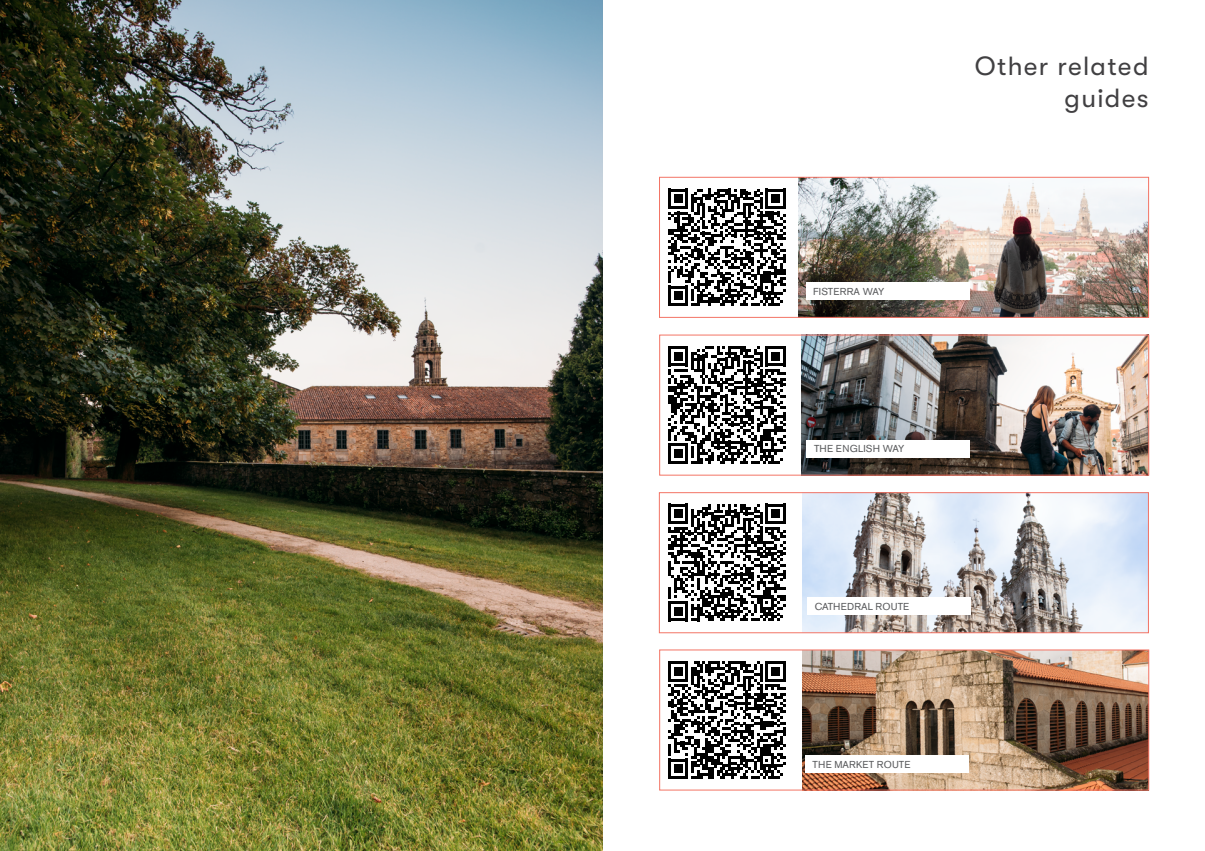
<style>
.page{position:relative;width:1205px;height:851px;background:#fff}
.page>*{position:absolute;margin:0;border:0;box-sizing:border-box;transform-origin:0 0}
.t1{font:26.25px/31.5px "GT Walsheim";letter-spacing:.05em;color:#414042;text-align:right}
.qr{font:10px "Akzidenz Grotesk BE";color:#58595b}
.qr-2{font:10px "Akzidenz Grotesk BE";letter-spacing:.02em;color:#58595b}
</style>
<div class="page">
<img style="left:0;top:0;width:602px;height:850px">
<img style="left:798px;top:179px;width:349px;height:136px">
<img style="left:801px;top:337px;width:346px;height:136px">
<img style="left:802px;top:494px;width:344px;height:136px">
<img style="left:802px;top:651px;width:345px;height:137px">
<svg style="left:668px;top:189px;width:117px;height:117px"></svg>
<svg style="left:668px;top:346px;width:117px;height:117px"></svg>
<svg style="left:668px;top:504px;width:117px;height:117px"></svg>
<svg style="left:668px;top:661px;width:117px;height:117px"></svg>
<div style="left:806px;top:282px;width:163px;height:18px;background:#fff"></div>
<div style="left:807px;top:440px;width:163px;height:17px;background:#fff"></div>
<div style="left:807px;top:597px;width:163px;height:18px;background:#fff"></div>
<div style="left:805px;top:755px;width:163px;height:17px;background:#fff"></div>
<div style="left:659px;top:492px;width:489px;height:140px;border:1px solid #f37465"></div>
<div style="left:659px;top:335px;width:490px;height:140px;border:1px solid #f37465"></div>
<div style="left:659px;top:649px;width:490px;height:141px;border:1px solid #f37465"></div>
<div style="left:659px;top:177px;width:490px;height:140px;border:1px solid #f37465"></div>
<p class="t1" style="left:975px;top:50px;width:175px">Other related guides</p>
<p class="qr" style="left:813px;top:285px;width:73px">FISTERRA WAY</p>
<p class="qr-2" style="left:814px;top:443px;width:92px">THE ENGLISH WAY</p>
<p class="qr" style="left:815px;top:600px;width:96px">CATHEDRAL ROUTE</p>
<p class="qr" style="left:812px;top:758px;width:99px">THE MARKET ROUTE</p>
</div>
